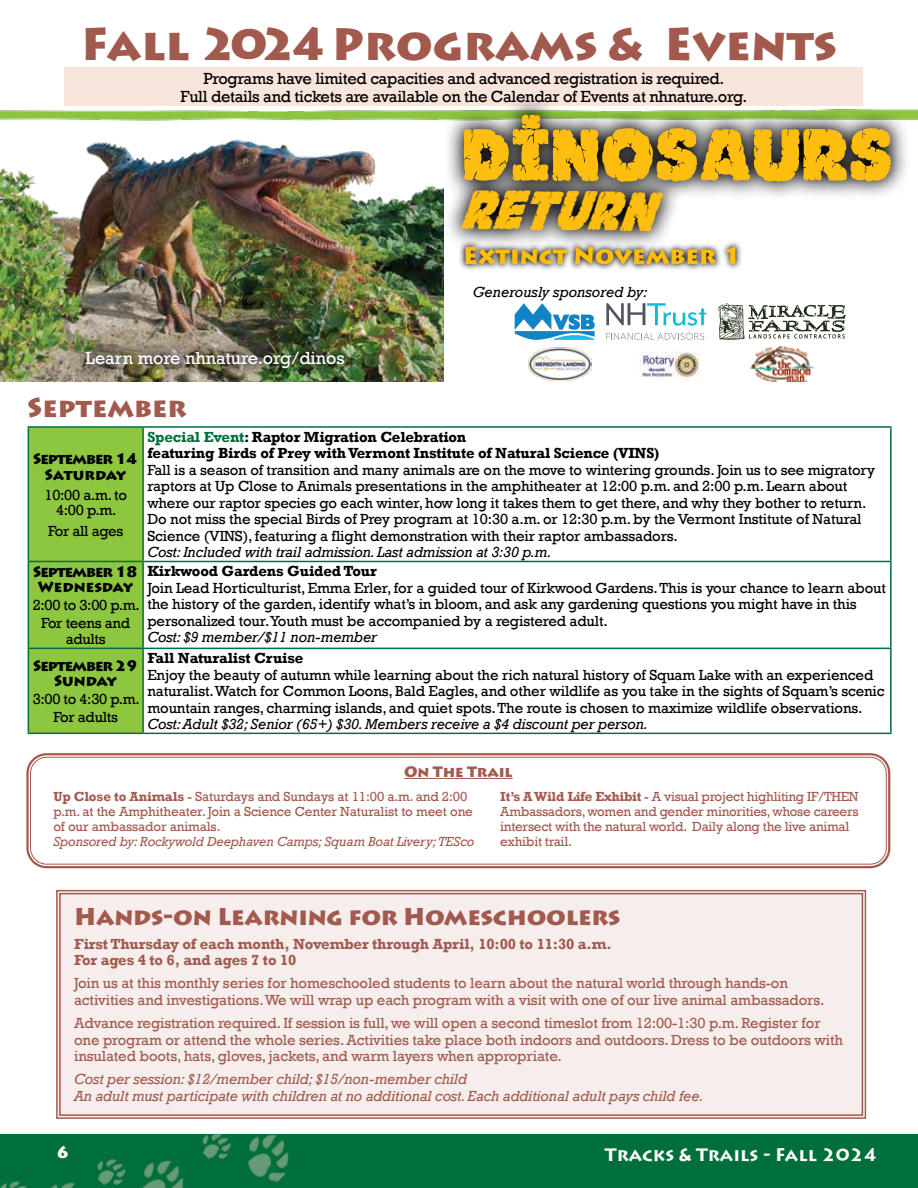
<style>
.page{position:relative;width:918px;height:1188px;background:#fff}
.page>*{position:absolute;margin:0;border:0;box-sizing:border-box;transform-origin:0 0}
.t1{font:63px "JF Rock Solid";color:#febe10}
.t2{font:italic 47.7px "JF Rock Solid";color:#febe10;scale:.89 1}
.t3{font:900 45px "Lithos Pro";color:#a35a4e}
.t4{font:900 27px "Lithos Pro";color:#a35a4e}
.t5{font:900 24px "Lithos Pro";letter-spacing:-.01em;color:#a35a4e}
.t6{font:900 24px "Lithos Pro";color:#febe10}
.t7{font:18px "Rockwell";color:#fff}
.t8{font:700 18px "Lithos Pro";color:#fff}
.t9{font:16.5px/18px "Rockwell";letter-spacing:-.02em;color:#000;text-align:center}
.t10{font:900 16.5px "Lithos Pro";color:#fff}
.t11{font:15px/16.5px "Rockwell";letter-spacing:-.01em;color:#000;text-align:center}
.t12{font:15px/16.5px "Rockwell";letter-spacing:-.01em;color:#a35a4e}
.t13{font:italic 15px "Rockwell";letter-spacing:-.01em;color:#000}
.t14{font:700 15px/16.5px "Rockwell";letter-spacing:-.01em;color:#000}
.t15{font:italic 15px/16.5px "Rockwell";letter-spacing:-.01em;color:#a35a4e}
.t16{font:700 15px/16.5px "Rockwell";letter-spacing:-.01em;color:#a35a4e}
.t17{font:900 15px/15.8px "Lithos Pro";letter-spacing:-.07em;color:#000;text-align:center}
.t18{font:900 15px "Lithos Pro";letter-spacing:-.01em;color:#a35a4e}
.t19{font:13.5px/15px "Rockwell";letter-spacing:-.02em;color:#a35a4e}
.t20{font:italic 13.5px "Rockwell";letter-spacing:-.01em;color:#a35a4e}
.s1{color:#006f3b}
.s2{font-weight:700}
</style>
<div class="page">
<div style="left:0;top:1134px;width:918px;height:54px;background:#006f3b"></div>
<img style="left:0;top:1181px;width:75px;height:7px">
<img style="left:202px;top:1133px;width:87px;height:50px">
<img style="left:97px;top:1159px;width:87px;height:29px">
<div style="left:64px;top:68px;width:798px;height:38px;background:#f8e5dc"></div>
<div style="left:29px;top:428px;width:113px;height:305px;background:#8dc63f"></div>
<svg style="left:144px;top:560px;width:746px;height:173px"></svg>
<hr style="left:143px;top:426px;width:749px;height:2px;background:#006f3b">
<hr style="left:890px;top:428px;width:2px;height:133px;background:#006f3b">
<hr style="left:143px;top:561px;width:749px;height:1px;background:#006f3b">
<hr style="left:890px;top:562px;width:2px;height:86px;background:#006f3b">
<hr style="left:143px;top:648px;width:749px;height:1px;background:#006f3b">
<hr style="left:890px;top:649px;width:2px;height:84px;background:#006f3b">
<hr style="left:143px;top:733px;width:749px;height:1px;background:#006f3b">
<hr style="left:28px;top:426px;width:115px;height:2px;background:#006f3b">
<hr style="left:28px;top:428px;width:1px;height:133px;background:#006f3b">
<hr style="left:142px;top:428px;width:2px;height:133px;background:#006f3b">
<hr style="left:28px;top:561px;width:115px;height:1px;background:#006f3b">
<hr style="left:28px;top:562px;width:1px;height:86px;background:#006f3b">
<hr style="left:142px;top:562px;width:2px;height:86px;background:#006f3b">
<hr style="left:28px;top:648px;width:115px;height:1px;background:#006f3b">
<hr style="left:28px;top:649px;width:1px;height:84px;background:#006f3b">
<hr style="left:142px;top:649px;width:2px;height:84px;background:#006f3b">
<hr style="left:28px;top:733px;width:115px;height:1px;background:#006f3b">
<img style="left:0;top:109px;width:918px;height:12px">
<img style="left:0;top:139px;width:444px;height:242px">
<svg style="left:443px;top:95px;width:467px;height:156px"></svg>
<svg style="left:459px;top:239px;width:284px;height:31px"></svg>
<div style="left:72px;top:337px;width:286px;height:45px;background:#000;opacity:.75"></div>
<svg style="left:606px;top:303px;width:100px;height:23px"></svg>
<svg style="left:606px;top:333px;width:98px;height:7px"></svg>
<svg style="left:718px;top:303px;width:128px;height:37px"></svg>
<svg style="left:515px;top:303px;width:80px;height:37px"></svg>
<img style="left:528px;top:347px;width:63px;height:34px">
<img style="left:639px;top:351px;width:63px;height:30px">
<img style="left:751px;top:347px;width:62px;height:34px">
<div style="left:56px;top:889px;width:811px;height:230px;background:#f6eeed"></div>
<div style="left:59px;top:893px;width:804px;height:223px;border:1px solid #a35a4e"></div>
<div style="left:26px;top:753px;width:864px;height:115px;border:2px solid #a35a4e;border-radius:19px"></div>
<div style="left:30px;top:757px;width:857px;height:108px;border:1px solid #a35a4e;border-radius:16px"></div>
<hr style="left:404px;top:778px;width:109px;height:1px;background:#a35a4e">
<h3 class="t3" style="left:81px;top:16px;width:757px">Fall 2024 Programs &amp; Events</h3>
<p class="t9" style="left:181px;top:69px;width:568px">Programs have limited capacities and advanced registration is required.<br>Full details and tickets are available on the Calendar of Events at nhnature.org.</p>
<h1 class="t1" style="left:463px;top:114px;width:433px">DINOSAURS</h1>
<h2 class="t2" style="left:461px;top:178px;width:217px;rotate:1deg">Return</h2>
<h3 class="t6" style="left:463px;top:241px;width:280px">Extinct November 1</h3>
<p class="t7" style="left:86px;top:348px;width:261px">Learn more nhnature.org/dinos</p>
<p class="t13" style="left:473px;top:283px;width:176px">Generously sponsored by:</p>
<h3 class="t4" style="left:28px;top:391px;width:160px">September</h3>
<p class="t17" style="left:33px;top:451px;width:107px">September 14<br>Saturday</p>
<p class="t11" style="left:45px;top:487px;width:84px;line-height:15.8px">10:00 a.m. to<br>4:00 p.m.</p>
<p class="t11" style="left:48px;top:522px;width:77px">For all ages</p>
<p class="t14" style="left:147px;top:428px;width:513px"><span class="s1">Special Event</span>: Raptor Migration Celebration<br>featuring Birds of Prey with Vermont Institute of Natural Science (VINS)</p>
<p class="t11" style="left:147px;top:462px;width:729px;text-align:left">Fall is a season of transition and many animals are on the move to wintering grounds. Join us to see migratory raptors at Up Close to Animals presentations in the amphitheater at 12:00 p.m. and 2:00 p.m. Learn about where our raptor species go each winter, how long it takes them to get there, and why they bother to return.<br>Do not miss the special Birds of Prey program at 10:30 a.m. or 12:30 p.m. by the Vermont Institute of Natural Science (VINS), featuring a flight demonstration with their raptor ambassadors.</p>
<p class="t13" style="left:147px;top:543px;width:406px">Cost: Included with trail admission. Last admission at 3:30 p.m.</p>
<p class="t17" style="left:33px;top:564px;width:107px">September 18<br>Wednesday</p>
<p class="t11" style="left:33px;top:597px;width:109px;line-height:17.9px">2:00 to 3:00 p.m.<br>For teens and</p>
<p class="t11" style="left:66px;top:631px;width:42px">adults</p>
<p class="t17" style="left:33px;top:658px;width:107px">September 29<br>Sunday</p>
<p class="t11" style="left:33px;top:690px;width:109px;line-height:17.9px">3:00 to 4:30 p.m.<br>For adults</p>
<p class="t14" style="left:147px;top:563px;width:231px">Kirkwood Gardens Guided Tour</p>
<p class="t11" style="left:147px;top:580px;width:740px;text-align:left">Join Lead Horticulturist, Emma Erler, for a guided tour of Kirkwood Gardens. This is your chance to learn about the history of the garden, identify what’s in bloom, and ask any gardening questions you might have in this personalized tour. Youth must be accompanied by a registered adult.</p>
<p class="t13" style="left:147px;top:628px;width:231px">Cost: $9 member/$11 non-member</p>
<p class="t14" style="left:147px;top:650px;width:158px">Fall Naturalist Cruise</p>
<p class="t11" style="left:147px;top:666px;width:739px;text-align:left">Enjoy the beauty of autumn while learning about the rich natural history of Squam Lake with an experienced naturalist. Watch for Common Loons, Bald Eagles, and other wildlife as you take in the sights of Squam’s scenic mountain ranges, charming islands, and quiet spots. The route is chosen to maximize wildlife observations.</p>
<p class="t13" style="left:147px;top:715px;width:502px">Cost: Adult $32; Senior (65+) $30. Members receive a $4 discount per person.</p>
<p class="t18" style="left:404px;top:762px;width:110px">On The Trail</p>
<p class="t19" style="left:53px;top:789px;width:421px"><span class="s2">Up Close to Animals -</span> Saturdays and Sundays at 11:00 a.m. and 2:00 p.m. at the Amphitheater. Join a Science Center Naturalist to meet one of our ambassador animals.</p>
<p class="t20" style="left:53px;top:834px;width:423px">Sponsored by: Rockywold Deephaven Camps; Squam Boat Livery; TESco</p>
<p class="t19" style="left:500px;top:789px;width:360px"><span class="s2">It’s A Wild Life Exhibit -</span> A visual project highliting IF/THEN Ambassadors, women and gender minorities, whose careers intersect with the natural world. Daily along the live animal exhibit trail.</p>
<h3 class="t5" style="left:74px;top:902px;width:548px">Hands-on Learning for Homeschoolers</h3>
<p class="t16" style="left:74px;top:935px;width:539px">First Thursday of each month, November through April, 10:00 to 11:30 a.m.<br>For ages 4 to 6, and ages 7 to 10</p>
<p class="t12" style="left:74px;top:975px;width:752px">Join us at this monthly series for homeschooled students to learn about the natural world through hands-on activities and investigations. We will wrap up each program with a visit with one of our live animal ambassadors.</p>
<p class="t12" style="left:74px;top:1015px;width:770px">Advance registration required. If session is full, we will open a second timeslot from 12:00-1:30 p.m. Register for one program or attend the whole series. Activities take place both indoors and outdoors. Dress to be outdoors with insulated boots, hats, gloves, jackets, and warm layers when appropriate.</p>
<p class="t15" style="left:74px;top:1071px;width:631px">Cost per session: $12/member child; $15/non-member child<br>An adult must participate with children at no additional cost. Each additional adult pays child fee.</p>
<p class="t10" style="left:56px;top:1142px;width:15px">6</p>
<p class="t8" style="left:605px;top:1144px;width:274px">Tracks &amp; Trails - Fall 2024</p>
</div>
